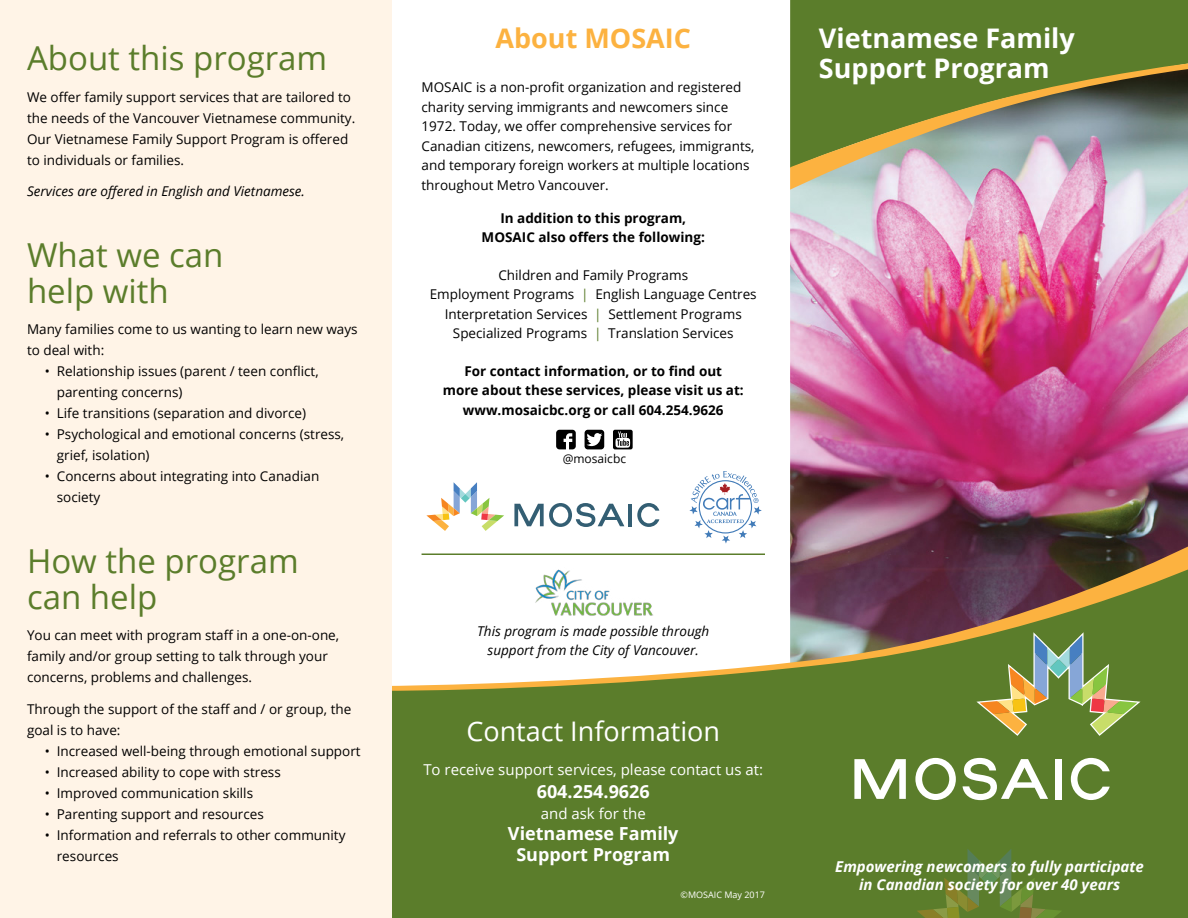
<style>
.page{position:relative;width:1188px;height:918px;background:#fff}
.page>*{position:absolute;margin:0;border:0;box-sizing:border-box;transform-origin:0 0}
.t1{font:33px/36px "Open Sans";color:#5b7d2b}
.t2{font:700 27px/30px "Open Sans";color:#fff}
.t3{font:27px "Open Sans";color:#fff}
.t4{font:700 27px "Open Sans";color:#fcb240}
.t5{font:700 18px/21px "Open Sans";color:#fff;text-align:center}
.t6{font:italic 700 15px/18px "Open Sans";color:#fff;text-align:center}
.t7{font:15px "Open Sans";color:#fff}
.t8{font:13.5px/21px "Open Sans";color:#000}
.t9{font:700 13.5px/19.5px "Open Sans";color:#000;text-align:center}
.t10{font:italic 13.5px/19.5px "Open Sans";color:#000;text-align:center}
.t11{font:12px "Open Sans";color:#000}
.t12{font:9px "Open Sans";color:#fff}
.s1{color:#5b7d2b}
</style>
<div class="page">
<img style="left:790px;top:190px;width:398px;height:350px">
<div style="left:392px;top:691px;width:796px;height:227px;background:#5b7d2b"></div>
<svg style="left:915px;top:758px;width:41px;height:42px"></svg>
<div style="left:1055px;top:759px;width:7px;height:40px;background:#fff"></div>
<svg style="left:1071px;top:758px;width:39px;height:42px"></svg>
<svg style="left:854px;top:759px;width:52px;height:40px"></svg>
<svg style="left:963px;top:758px;width:85px;height:42px"></svg>
<svg style="left:973px;top:691px;width:168px;height:47px;background:#899342"></svg>
<svg style="left:392px;top:540px;width:796px;height:151px"></svg>
<div style="left:790px;top:0;width:398px;height:62px;background:#5b7d2b"></div>
<svg style="left:790px;top:62px;width:398px;height:128px;background:#8d9672"></svg>
<div style="left:0;top:0;width:392px;height:918px;background:#fff4e7"></div>
<svg style="left:917px;top:849px;width:145px;height:69px;background:#628133"></svg>
<div style="left:511px;top:567px;width:166px;height:49px;background:#fff"></div>
<img style="left:535px;top:569px;width:118px;height:47px">
<hr style="left:422px;top:554px;width:343px;height:1px;background:#5b7d2b">
<svg style="left:556px;top:430px;width:20px;height:19px"></svg>
<svg style="left:584px;top:431px;width:21px;height:17px"></svg>
<svg style="left:585px;top:430px;width:19px;height:19px"></svg>
<svg style="left:613px;top:430px;width:20px;height:19px"></svg>
<hr style="left:628px;top:504px;width:4px;height:22px;background:#335e73">
<svg style="left:637px;top:503px;width:22px;height:24px"></svg>
<svg style="left:514px;top:503px;width:110px;height:24px"></svg>
<svg style="left:426px;top:482px;width:78px;height:49px"></svg>
<div style="left:686px;top:471px;width:79px;height:73px;background:#fff"></div>
<svg style="left:689px;top:471px;width:73px;height:73px"></svg>
<h1 class="t1" style="left:27px;top:39px;width:302px">About this program</h1>
<p class="t8" style="left:27px;top:86px;width:330px">We offer family support services that are tailored to the needs of the Vancouver Vietnamese community.<br>Our Vietnamese Family Support Program is offered to individuals or families.</p>
<p class="t10" style="left:27px;top:181px;width:280px">Services are offered in English and Vietnamese.</p>
<h1 class="t1" style="left:27px;top:236px;width:198px">What we can help with</h1>
<p class="t8" style="left:27px;top:319px;width:332px">Many families come to us wanting to learn new ways to deal with:</p>
<p class="t8" style="left:57px;top:361px;width:263px;text-indent:-12px">• Relationship issues (parent / teen conflict, parenting concerns)</p>
<p class="t8" style="left:45px;top:403px;width:263px">• Life transitions (separation and divorce)</p>
<p class="t8" style="left:57px;top:424px;width:289px;text-indent:-12px">• Psychological and emotional concerns (stress, grief, isolation)</p>
<p class="t8" style="left:57px;top:466px;width:264px;text-indent:-12px">• Concerns about integrating into Canadian society</p>
<h1 class="t1" style="left:27px;top:542px;width:273px">How the program can help</h1>
<p class="t8" style="left:27px;top:625px;width:314px">You can meet with program staff in a one-on-one, family and/or group setting to talk through your concerns, problems and challenges.</p>
<p class="t8" style="left:27px;top:698px;width:326px">Through the support of the staff and / or group, the goal is to have:</p>
<p class="t8" style="left:45px;top:740px;width:317px">• Increased well-being through emotional support</p>
<p class="t8" style="left:45px;top:761px;width:237px">• Increased ability to cope with stress</p>
<p class="t8" style="left:45px;top:782px;width:210px">• Improved communication skills</p>
<p class="t8" style="left:45px;top:803px;width:220px">• Parenting support and resources</p>
<p class="t8" style="left:57px;top:824px;width:290px;text-indent:-12px">• Information and referrals to other community resources</p>
<h2 class="t4" style="left:496px;top:19px;width:197px">About MOSAIC</h2>
<h2 class="t2" style="left:819px;top:22px;width:257px">Vietnamese Family<br>Support Program</h2>
<p class="t8" style="left:422px;top:77px;width:335px;line-height:19.5px">MOSAIC is a non-profit organization and registered charity serving immigrants and newcomers since 1972. Today, we offer comprehensive services for Canadian citizens, newcomers, refugees, immigrants, and temporary foreign workers at multiple locations throughout Metro Vancouver.</p>
<p class="t9" style="left:482px;top:208px;width:225px">In addition to this program,<br>MOSAIC also offers the following:</p>
<p class="t8" style="left:430px;top:265px;width:328px;line-height:19.5px;text-align:center">Children and Family Programs<br>Employment Programs <span class="s1">|</span> English Language Centres Interpretation Services <span class="s1">|</span> Settlement Programs Specialized Programs <span class="s1">|</span> Translation Services</p>
<p class="t9" style="left:443px;top:361px;width:303px">For contact information, or to find out<br>more about these services, please visit us at: www.mosaicbc.org or call 604.254.9626</p>
<p class="t11" style="left:563px;top:450px;width:65px">@mosaicbc</p>
<p class="t10" style="left:477px;top:621px;width:234px">This program is made possible through support from the City of Vancouver.</p>
<h2 class="t3" style="left:466px;top:712px;width:255px">Contact Information</h2>
<p class="t7" style="left:423px;top:759px;width:341px">To receive support services, please contact us at:</p>
<h3 class="t5" style="left:537px;top:780px;width:115px">604.254.9626</h3>
<p class="t7" style="left:541px;top:803px;width:106px">and ask for the</p>
<h3 class="t5" style="left:508px;top:822px;width:172px">Vietnamese Family<br>Support Program</h3>
<p class="t12" style="left:681px;top:888px;width:86px">©MOSAIC May 2017</p>
<p class="t6" style="left:835px;top:857px;width:310px">Empowering newcomers to fully participate in Canadian society for over 40 years</p>
</div>
